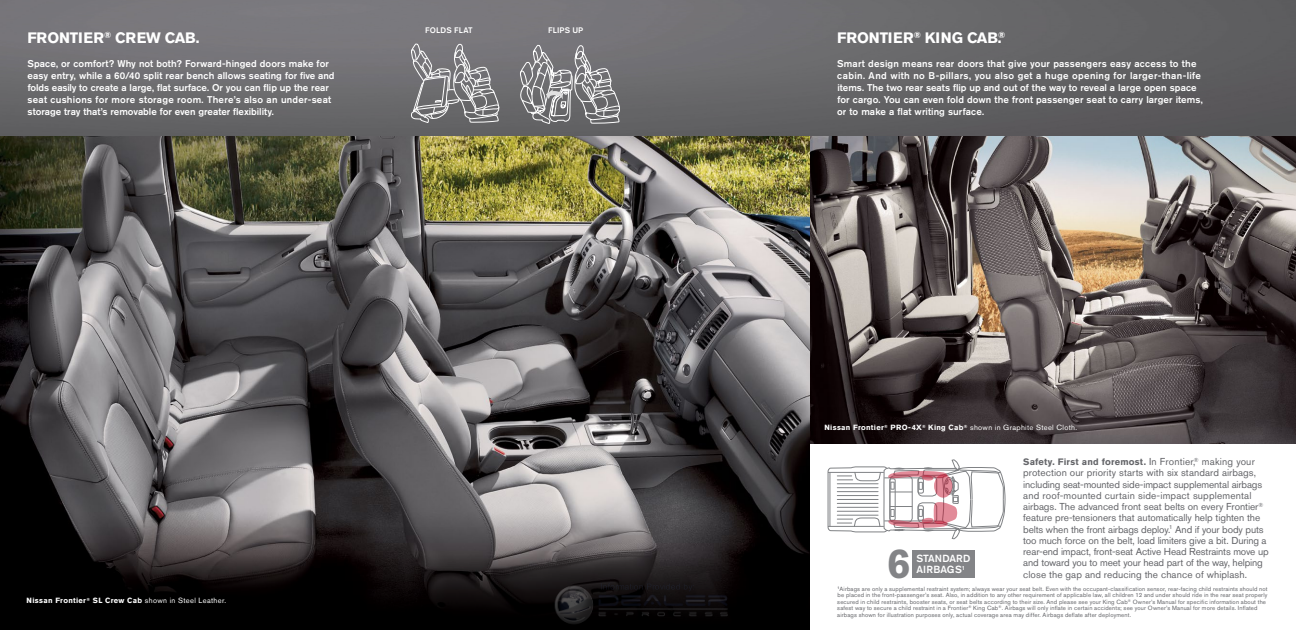
<style>
.page{position:relative;width:1296px;height:630px;background:#fff}
.page>*{position:absolute;margin:0;border:0;box-sizing:border-box;transform-origin:0 0}
.t1{font:700 41.4px "Akzidenz Grotesk Pro";color:#838487}
._22_24_Bold{font:700 15px "Akzidenz Grotesk Pro";letter-spacing:-.01em;color:#fff}
.t2{font:500 10.3px "Akzidenz Grotesk Pro";color:#fff}
.t3{font:500 10.3px "Akzidenz Grotesk Pro";letter-spacing:.02em;color:#fff}
._9_5_11_Nested{font:10px/11.2px "Akzidenz Grotesk Pro";letter-spacing:-.01em;color:#646569}
._9_5_11_Nested-2{font:500 9.8px/12px "Akzidenz Grotesk Pro";letter-spacing:.01em;color:#fff}
._9_5_11_Nested-3{font:700 9.2px "Akzidenz Grotesk Pro";letter-spacing:.02em;color:#646569}
._8_10_Regular{font:500 8px "Akzidenz Grotesk Pro";letter-spacing:.025em;color:#fff}
._7_5_12_Cutlines_Nes{font:700 7.5px "Akzidenz Grotesk Pro";letter-spacing:.04em;color:#fff}
.Footnotes_AkzidenzGr{font:6px/6.5px "Akzidenz Grotesk Pro";letter-spacing:.025em;color:#646569}
.s1{font-weight:400}
.s2{font-weight:400;font-size:10px}
</style>
<div class="page">
<img style="left:0;top:0;width:648px;height:136px">
<div style="left:648px;top:0;width:648px;height:136px;background:linear-gradient(to right,#6e6d70,#59595b)"></div>
<img style="left:0;top:136px;width:810px;height:391px">
<svg style="left:648px;top:527px;width:162px;height:103px;background:#0c0b0c"></svg>
<img style="left:810px;top:136px;width:486px;height:308px">
<svg style="left:0;top:527px;width:648px;height:103px;background:#1e1b1b"></svg>
<svg style="left:411px;top:43px;width:89px;height:80px;background:#8a898c"></svg>
<svg style="left:520px;top:45px;width:100px;height:79px;background:#8c8b8e"></svg>
<svg style="left:827px;top:459px;width:179px;height:81px"></svg>
<div style="left:912px;top:550px;width:63px;height:28px;background:#838487"></div>
<img style="left:543px;top:540px;width:210px;height:90px">
<p class="_22_24_Bold" style="left:27px;top:28px;width:174px">FRONTIER<sup>®</sup> CREW CAB.</p>
<p class="_9_5_11_Nested-2" style="left:27px;top:57px;width:309px">Space, or comfort? Why not both? Forward-hinged doors make for easy entry, while a 60/40 split rear bench allows seating for five and folds easily to create a large, flat surface. Or you can flip up the rear seat cushions for more storage room. There’s also an under-seat storage tray that’s removable for even greater flexibility.</p>
<p class="_8_10_Regular" style="left:425px;top:25px;width:49px">FOLDS FLAT</p>
<p class="_8_10_Regular" style="left:548px;top:25px;width:37px">FLIPS UP</p>
<p class="_7_5_12_Cutlines_Nes" style="left:27px;top:596px;width:201px">Nissan Frontier<sup>®</sup> SL Crew Cab <span class="s1">shown in Steel Leather.</span></p>
<p class="_22_24_Bold" style="left:837px;top:28px;width:170px">FRONTIER<sup>®</sup> KING CAB.<sup>®</sup></p>
<p class="_9_5_11_Nested-2" style="left:837px;top:57px;width:367px">Smart design means rear doors that give your passengers easy access to the cabin. And with no B-pillars, you also get a huge opening for larger-than-life items. The two rear seats flip up and out of the way to reveal a large open space for cargo. You can even fold down the front passenger seat to carry larger items, or to make a flat writing surface.</p>
<p class="_7_5_12_Cutlines_Nes" style="left:824px;top:423px;width:254px">Nissan Frontier<sup>®</sup> PRO-4X<sup>®</sup> King Cab<sup>®</sup> <span class="s1">shown in Graphite Steel Cloth.</span></p>
<p class="_9_5_11_Nested-3" style="left:1023px;top:456px;width:233px">Safety. First and foremost. <span class="s2">In Frontier,</span><sup>®</sup> <span class="s2">making your</span></p>
<p class="_9_5_11_Nested" style="left:1023px;top:467px;width:247px">protection our priority starts with six standard airbags, including seat-mounted side-impact supplemental airbags and roof-mounted curtain side-impact supplemental airbags. The advanced front seat belts on every Frontier<sup>® </sup>feature pre-tensioners that automatically help tighten the belts when the front airbags deploy.<sup>1</sup> And if your body puts too much force on the belt, load limiters give a bit. During a rear-end impact, front-seat Active Head Restraints move up and toward you to meet your head part of the way, helping close the gap and reducing the chance of whiplash.</p>
<p class="Footnotes_AkzidenzGr" style="left:837px;top:585px;width:432px"><sup>1</sup>Airbags are only a supplemental restraint system; always wear your seat belt. Even with the occupant-classification sensor, rear-facing child restraints should not be placed in the front-passenger’s seat. Also, in addition to any other requirement of applicable law, all children 12 and under should ride in the rear seat properly secured in child restraints, booster seats, or seat belts according to their size. And please see your King Cab<sup>®</sup> Owner’s Manual for specific information about the safest way to secure a child restraint in a Frontier<sup>®</sup> King Cab<sup>®</sup>. Airbags will only inflate in certain accidents; see your Owner’s Manual for more details. Inflated airbags shown for illustration purposes only, actual coverage area may differ. Airbags deflate after deployment.</p>
<p class="t1" style="left:887px;top:537px;width:25px">6</p>
<p class="t2" style="left:916px;top:552px;width:56px">STANDARD</p>
<p class="t3" style="left:916px;top:563px;width:50px">AIRBAGS<sup>1</sup></p>
</div>
